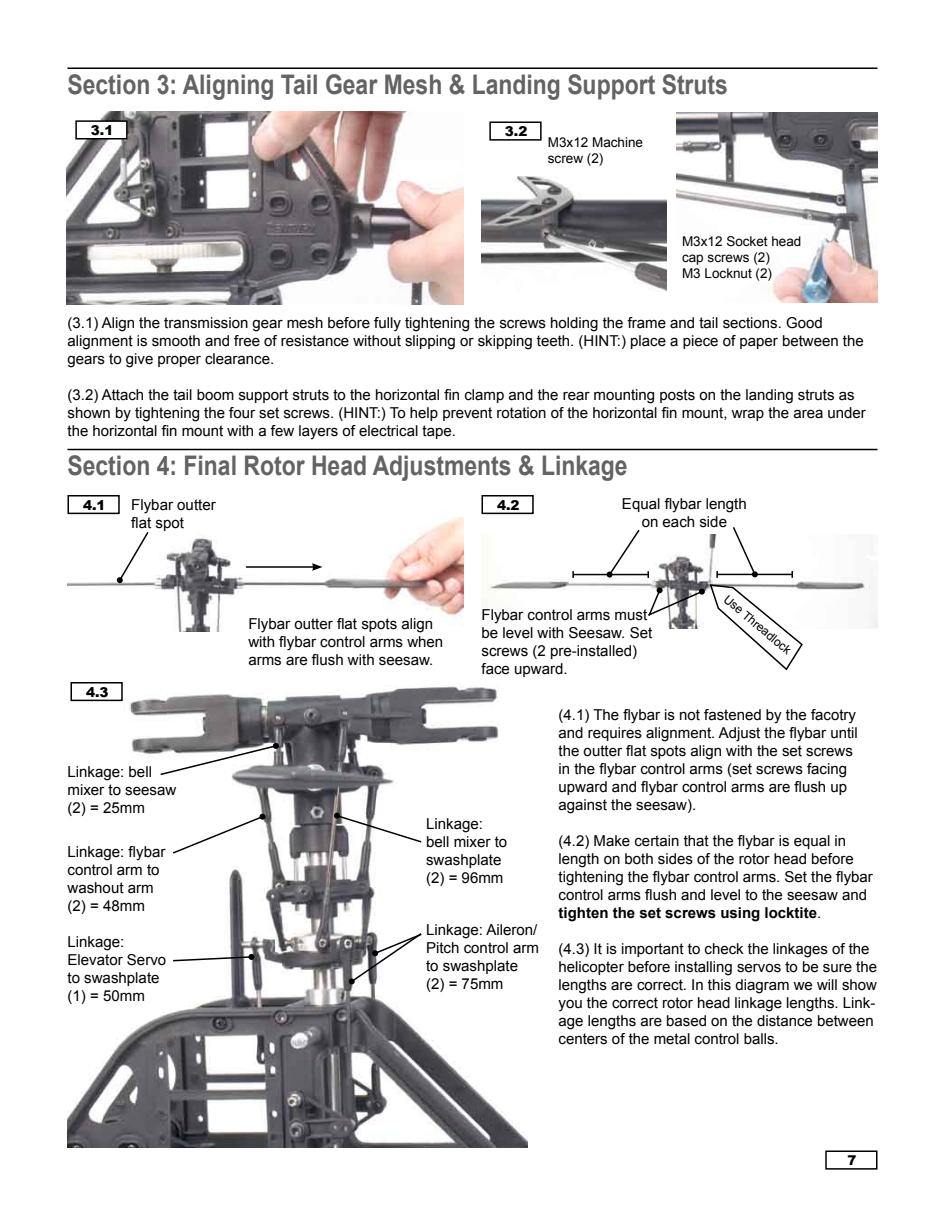
<style>
.page{position:relative;width:945px;height:1215px;background:#fff}
.page>*{position:absolute;margin:0;border:0;box-sizing:border-box;transform-origin:0 0}
.t1{font:700 27px "Arial";color:#636363;scale:.85 1}
.t2{font:15px/18px "Arial";color:#000}
.t3{font:13.5px/16.2px "Arial";color:#000}
.t4{font:900 13.5px "Arial";color:#000}
.t5{font:12px "Arial";color:#000}
.s1{font-weight:700}
</style>
<div class="page">
<img style="left:482px;top:121px;width:185px;height:170px">
<div style="left:825px;top:1150px;width:53px;height:20px;border:2px solid #000"></div>
<hr style="left:68px;top:449px;width:809px;height:1px;background:#000">
<hr style="left:68px;top:67px;width:809px;height:2px;background:#000">
<img style="left:677px;top:112px;width:201px;height:191px">
<img style="left:67px;top:111px;width:396px;height:194px">
<div style="left:76px;top:121px;width:51px;height:18px;background:#fff"></div>
<div style="left:75px;top:120px;width:53px;height:20px;border:2px solid #000"></div>
<div style="left:490px;top:122px;width:51px;height:18px;background:#fff"></div>
<div style="left:489px;top:122px;width:53px;height:19px;border:2px solid #000"></div>
<img style="left:68px;top:686px;width:460px;height:462px">
<div style="left:71px;top:683px;width:51px;height:17px;background:#fff"></div>
<div style="left:70px;top:682px;width:53px;height:19px;border:2px solid #000"></div>
<svg style="left:334px;top:813px;width:89px;height:31px"></svg>
<svg style="left:349px;top:932px;width:74px;height:52px"></svg>
<svg style="left:159px;top:743px;width:120px;height:33px"></svg>
<svg style="left:171px;top:814px;width:95px;height:41px"></svg>
<svg style="left:172px;top:954px;width:82px;height:8px"></svg>
<img style="left:68px;top:514px;width:395px;height:118px">
<hr style="left:246px;top:566px;width:68px;height:2px;background:#000">
<svg style="left:312px;top:563px;width:10px;height:8px"></svg>
<div style="left:68px;top:495px;width:52px;height:19px;border:2px solid #000"></div>
<img style="left:482px;top:573px;width:395px;height:55px">
<div style="left:482px;top:495px;width:52px;height:19px;border:2px solid #000"></div>
<hr style="left:573px;top:574px;width:75px;height:1px;background:#000">
<svg style="left:572px;top:571px;width:2px;height:7px"></svg>
<svg style="left:117px;top:530px;width:33px;height:53px"></svg>
<svg style="left:607px;top:527px;width:204px;height:144px"></svg>
<h1 class="t1" style="left:68px;top:67px;width:779px">Section 3: Aligning Tail Gear Mesh &amp; Landing Support Struts</h1>
<p class="t4" style="left:91px;top:121px;width:24px">3.1</p>
<p class="t4" style="left:505px;top:122px;width:24px">3.2</p>
<p class="t3" style="left:548px;top:134px;width:97px">M3x12 Machine screw (2)</p>
<p class="t3" style="left:682px;top:233px;width:121px">M3x12 Socket head cap screws (2)<br>M3 Locknut (2)</p>
<p class="t2" style="left:68px;top:314px;width:798px">(3.1) Align the transmission gear mesh before fully tightening the screws holding the frame and tail sections. Good alignment is smooth and free of resistance without slipping or skipping teeth. (HINT:) place a piece of paper between the gears to give proper clearance.</p>
<p class="t2" style="left:68px;top:386px;width:800px">(3.2) Attach the tail boom support struts to the horizontal fin clamp and the rear mounting posts on the landing struts as shown by tightening the four set screws. (HINT:) To help prevent rotation of the horizontal fin mount, wrap the area under the horizontal fin mount with a few layers of electrical tape.</p>
<h1 class="t1" style="left:68px;top:448px;width:661px">Section 4: Final Rotor Head Adjustments &amp; Linkage</h1>
<p class="t4" style="left:83px;top:495px;width:24px">4.1</p>
<p class="t2" style="left:131px;top:496px;width:86px">Flybar outter</p>
<p class="t4" style="left:497px;top:495px;width:24px">4.2</p>
<p class="t2" style="left:131px;top:514px;width:54px">flat spot</p>
<p class="t2" style="left:622px;top:495px;width:126px;text-align:center">Equal flybar length on each side</p>
<p class="t4" style="left:86px;top:682px;width:24px">4.3</p>
<p class="t2" style="left:68px;top:763px;width:110px">Linkage: bell mixer to seesaw (2) = 25mm</p>
<p class="t2" style="left:67px;top:843px;width:99px">Linkage: flybar control arm to washout arm (2) = 48mm</p>
<p class="t2" style="left:68px;top:933px;width:100px">Linkage:<br>Elevator Servo to swashplate (1) = 50mm</p>
<p class="t2" style="left:248px;top:615px;width:197px">Flybar outter flat spots align with flybar control arms when arms are flush with seesaw.</p>
<p class="t2" style="left:482px;top:606px;width:172px">Flybar control arms must be level with Seesaw. Set screws (2 pre-installed) face upward.</p>
<p class="t5" style="left:731px;top:592px;width:85px;rotate:40deg">Use Threadlock</p>
<p class="t2" style="left:426px;top:815px;width:83px">Linkage: bell mixer to swashplate (2) = 96mm</p>
<p class="t2" style="left:426px;top:921px;width:114px">Linkage: Aileron/<br>Pitch control arm to swashplate (2) = 75mm</p>
<p class="t2" style="left:559px;top:706px;width:301px">(4.1) The flybar is not fastened by the facotry and requires alignment. Adjust the flybar until the outter flat spots align with the set screws in the flybar control arms (set screws facing upward and flybar control arms are flush up against the seesaw).</p>
<p class="t2" style="left:559px;top:832px;width:316px">(4.2) Make certain that the flybar is equal in length on both sides of the rotor head before tightening the flybar control arms. Set the flybar control arms flush and level to the seesaw and <span class="s1">tighten the set screws using locktite</span>.</p>
<p class="t2" style="left:559px;top:940px;width:320px">(4.3) It is important to check the linkages of the helicopter before installing servos to be sure the lengths are correct. In this diagram we will show you the correct rotor head linkage lengths. Link&shy;age lengths are based on the distance between centers of the metal control balls.</p>
<p class="t4" style="left:848px;top:1151px;width:11px">7</p>
</div>
